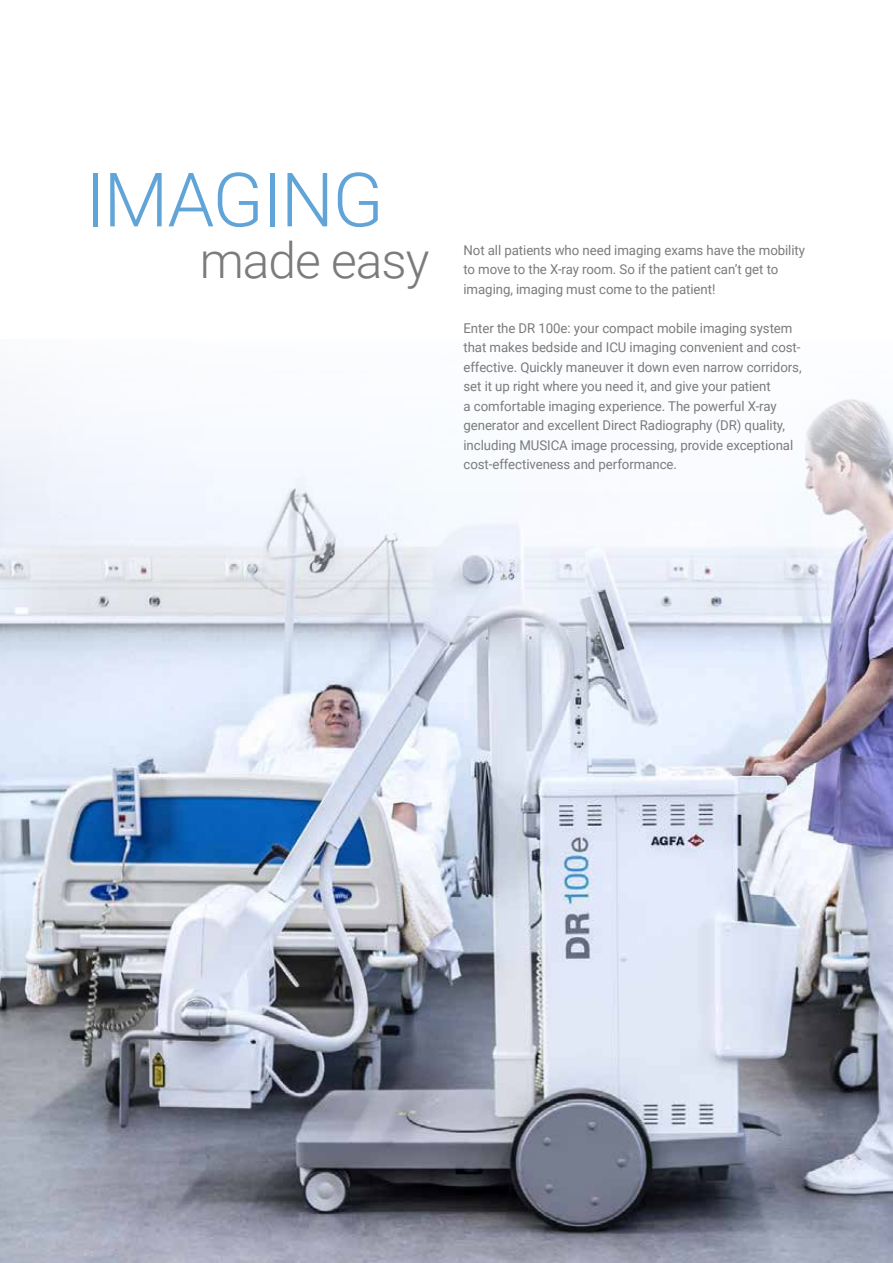
<style>
.page{position:relative;width:893px;height:1263px;background:#fff}
.page>*{position:absolute;margin:0;border:0;box-sizing:border-box;transform-origin:0 0}
.t1{font:300 75px "Roboto";letter-spacing:-.02em;color:#61a4d7}
.t2{font:300 49.8px "Roboto";letter-spacing:-.02em;color:#7c7b7b}
.t3{font:13.5px/19.5px "Roboto";letter-spacing:-.005em;color:#7c7b7b}
</style>
<div class="page">
<img style="left:0;top:399px;width:893px;height:864px">
<h1 class="t1" style="left:85px;top:147px;width:300px">IMAGING</h1>
<h2 class="t2" style="left:200px;top:226px;width:231px">made easy</h2>
<p class="t3" style="left:463px;top:239px;width:343px">Not all patients who need imaging exams have the mobility to move to the X-ray room. So if the patient can’t get to imaging, imaging must come to the patient!</p>
<p class="t3" style="left:463px;top:317px;width:340px">Enter the DR 100e: your compact mobile imaging system that makes bedside and ICU imaging convenient and cost&shy;effective. Quickly maneuver it down even narrow corridors, set it up right where you need it, and give your patient<br>a comfortable imaging experience. The powerful X-ray generator and excellent Direct Radiography (DR) quality, including MUSICA image processing, provide exceptional cost-effectiveness and performance.</p>
</div>
